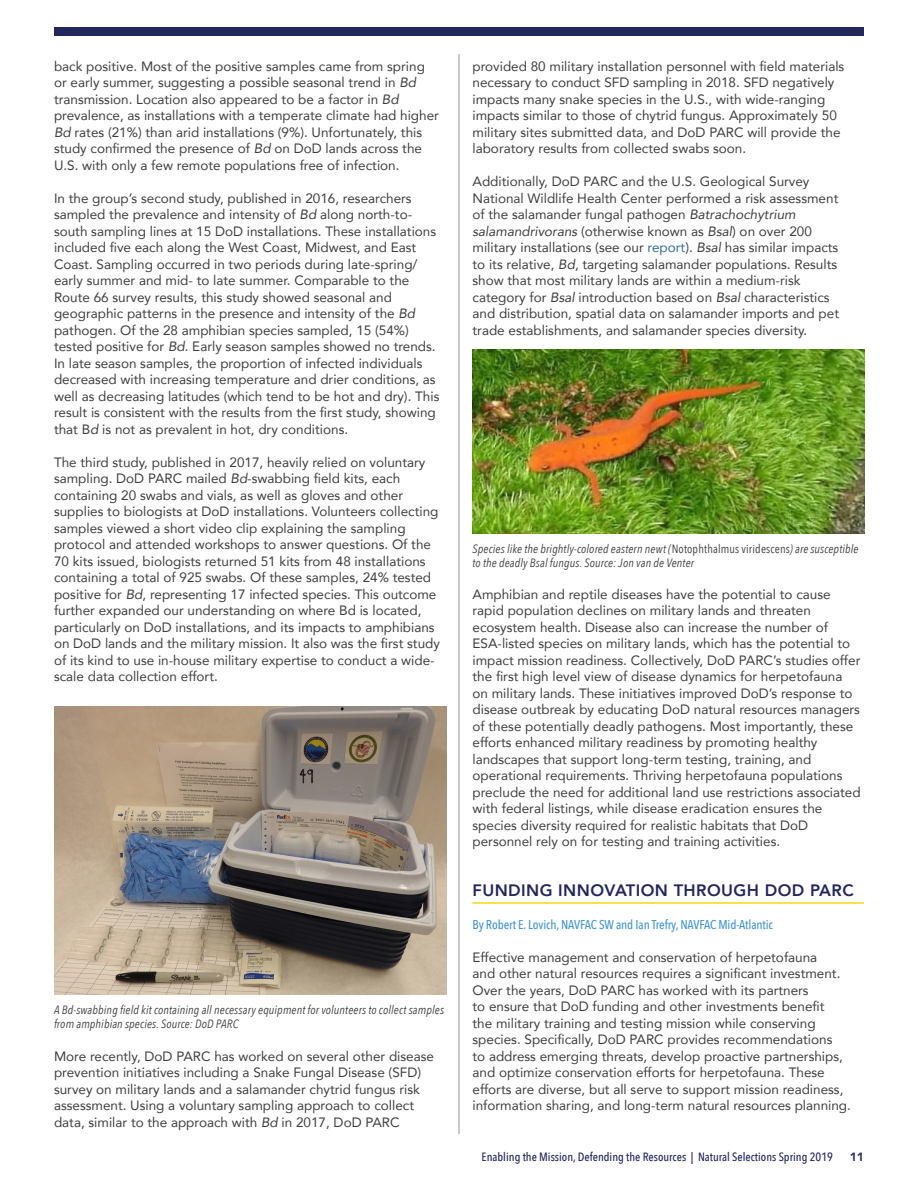
<style>
.page{position:relative;width:918px;height:1188px;background:#fff}
.page>*{position:absolute;margin:0;border:0;box-sizing:border-box;transform-origin:0 0}
._01_Heading{font:800 16.5px "Avenir";letter-spacing:.025em;color:#22275c}
._03_Body{font:13.5px/16.5px "Avenir";color:#3e3e3f}
._03_Body-2{font:500 12.75px "Avenir Next Condensed";letter-spacing:-.01em;color:#4597d0}
._07_Caption{font:italic 12px/14.4px "Avenir Next Condensed";letter-spacing:.01em;color:#3e3e3f}
.t1{font:500 12px "Avenir Next Condensed";color:#22275c}
.t2{font:900 12px "Avenir";color:#333566}
.s1{font-style:italic}
.s2{color:#2e6b95}
.s3{font-style:normal}
</style>
<div class="page">
<div style="left:54px;top:27px;width:810px;height:9px;background:#22275c"></div>
<hr style="left:472px;top:902px;width:392px;height:2px;background:#fad910">
<img style="left:54px;top:706px;width:392px;height:289px">
<img style="left:473px;top:349px;width:391px;height:185px">
<hr style="left:459px;top:54px;width:1px;height:1080px;background:#939598">
<p class="_03_Body" style="left:54px;top:57px;width:386px">back positive. Most of the positive samples came from spring or early summer, suggesting a possible seasonal trend in <span class="s1">Bd </span>transmission. Location also appeared to be a factor in <span class="s1">Bd </span>prevalence, as installations with a temperate climate had higher <span class="s1">Bd</span> rates (21%) than arid installations (9%). Unfortunately, this study confirmed the presence of <span class="s1">Bd</span> on DoD lands across the U.S. with only a few remote populations free of infection.</p>
<p class="_03_Body" style="left:54px;top:189px;width:387px">In the group’s second study, published in 2016, researchers sampled the prevalence and intensity of <span class="s1">Bd</span> along north-to&shy;south sampling lines at 15 DoD installations. These installations included five each along the West Coast, Midwest, and East Coast. Sampling occurred in two periods during late-spring/ early summer and mid- to late summer. Comparable to the Route 66 survey results, this study showed seasonal and geographic patterns in the presence and intensity of the <span class="s1">Bd </span>pathogen. Of the 28 amphibian species sampled, 15 (54%) tested positive for <span class="s1">Bd</span>. Early season samples showed no trends.<br>In late season samples, the proportion of infected individuals decreased with increasing temperature and drier conditions, as well as decreasing latitudes (which tend to be hot and dry). This result is consistent with the results from the first study, showing that B<span class="s1">d</span> is not as prevalent in hot, dry conditions.</p>
<p class="_03_Body" style="left:54px;top:453px;width:387px">The third study, published in 2017, heavily relied on voluntary sampling. DoD PARC mailed <span class="s1">Bd</span>-swabbing field kits, each containing 20 swabs and vials, as well as gloves and other supplies to biologists at DoD installations. Volunteers collecting samples viewed a short video clip explaining the sampling protocol and attended workshops to answer questions. Of the 70 kits issued, biologists returned 51 kits from 48 installations containing a total of 925 swabs. Of these samples, 24% tested positive for <span class="s1">Bd</span>, representing 17 infected species. This outcome further expanded our understanding on where Bd is located, particularly on DoD installations, and its impacts to amphibians on DoD lands and the military mission. It also was the first study of its kind to use in-house military expertise to conduct a wide&shy;scale data collection effort.</p>
<p class="_07_Caption" style="left:54px;top:1002px;width:392px">A Bd-swabbing field kit containing all necessary equipment for volunteers to collect samples from amphibian species. Source: DoD PARC</p>
<p class="_03_Body" style="left:54px;top:1047px;width:382px">More recently, DoD PARC has worked on several other disease prevention initiatives including a Snake Fungal Disease (SFD) survey on military lands and a salamander chytrid fungus risk assessment. Using a voluntary sampling approach to collect data, similar to the approach with <span class="s1">Bd</span> in 2017, DoD PARC</p>
<p class="_03_Body" style="left:472px;top:57px;width:373px">provided 80 military installation personnel with field materials necessary to conduct SFD sampling in 2018. SFD negatively impacts many snake species in the U.S., with wide-ranging impacts similar to those of chytrid fungus. Approximately 50 military sites submitted data, and DoD PARC will provide the laboratory results from collected swabs soon.</p>
<p class="_03_Body" style="left:472px;top:173px;width:368px">Additionally, DoD PARC and the U.S. Geological Survey National Wildlife Health Center performed a risk assessment of the salamander fungal pathogen <span class="s1">Batrachochytrium salamandrivorans</span> (otherwise known as <span class="s1">Bsal</span>) on over 200 military installations (see our <span class="s2">report</span>). <span class="s1">Bsal</span> has similar impacts to its relative, <span class="s1">Bd</span>, targeting salamander populations. Results show that most military lands are within a medium-risk category for <span class="s1">Bsal</span> introduction based on <span class="s1">Bsal</span> characteristics and distribution, spatial data on salamander imports and pet trade establishments, and salamander species diversity.</p>
<p class="_07_Caption" style="left:473px;top:541px;width:387px">Species like the brightly-colored eastern newt (<span class="s3">Notophthalmus viridescens</span>) are susceptible to the deadly Bsal fungus. Source: Jon van de Venter</p>
<p class="_03_Body" style="left:472px;top:585px;width:390px">Amphibian and reptile diseases have the potential to cause rapid population declines on military lands and threaten ecosystem health. Disease also can increase the number of ESA-listed species on military lands, which has the potential to impact mission readiness. Collectively, DoD PARC’s studies offer the first high level view of disease dynamics for herpetofauna on military lands. These initiatives improved DoD’s response to disease outbreak by educating DoD natural resources managers of these potentially deadly pathogens. Most importantly, these efforts enhanced military readiness by promoting healthy landscapes that support long-term testing, training, and operational requirements. Thriving herpetofauna populations preclude the need for additional land use restrictions associated with federal listings, while disease eradication ensures the species diversity required for realistic habitats that DoD personnel rely on for testing and training activities.</p>
<p class="_01_Heading" style="left:472px;top:875px;width:383px">FUNDING INNOVATION THROUGH DOD PARC</p>
<p class="_03_Body-2" style="left:472px;top:916px;width:302px">By Robert E. Lovich, NAVFAC SW and Ian Trefry, NAVFAC Mid-Atlantic</p>
<p class="_03_Body" style="left:472px;top:948px;width:380px">Effective management and conservation of herpetofauna<br>and other natural resources requires a significant investment.<br>Over the years, DoD PARC has worked with its partners<br>to ensure that DoD funding and other investments benefit<br>the military training and testing mission while conserving species. Specifically, DoD PARC provides recommendations<br>to address emerging threats, develop proactive partnerships, and optimize conservation efforts for herpetofauna. These efforts are diverse, but all serve to support mission readiness, information sharing, and long-term natural resources planning.</p>
<p class="t1" style="left:482px;top:1150px;width:353px">Enabling the Mission, Defending the Resources | Natural Selections Spring 2019</p>
<p class="t2" style="left:850px;top:1147px;width:16px">11</p>
</div>
